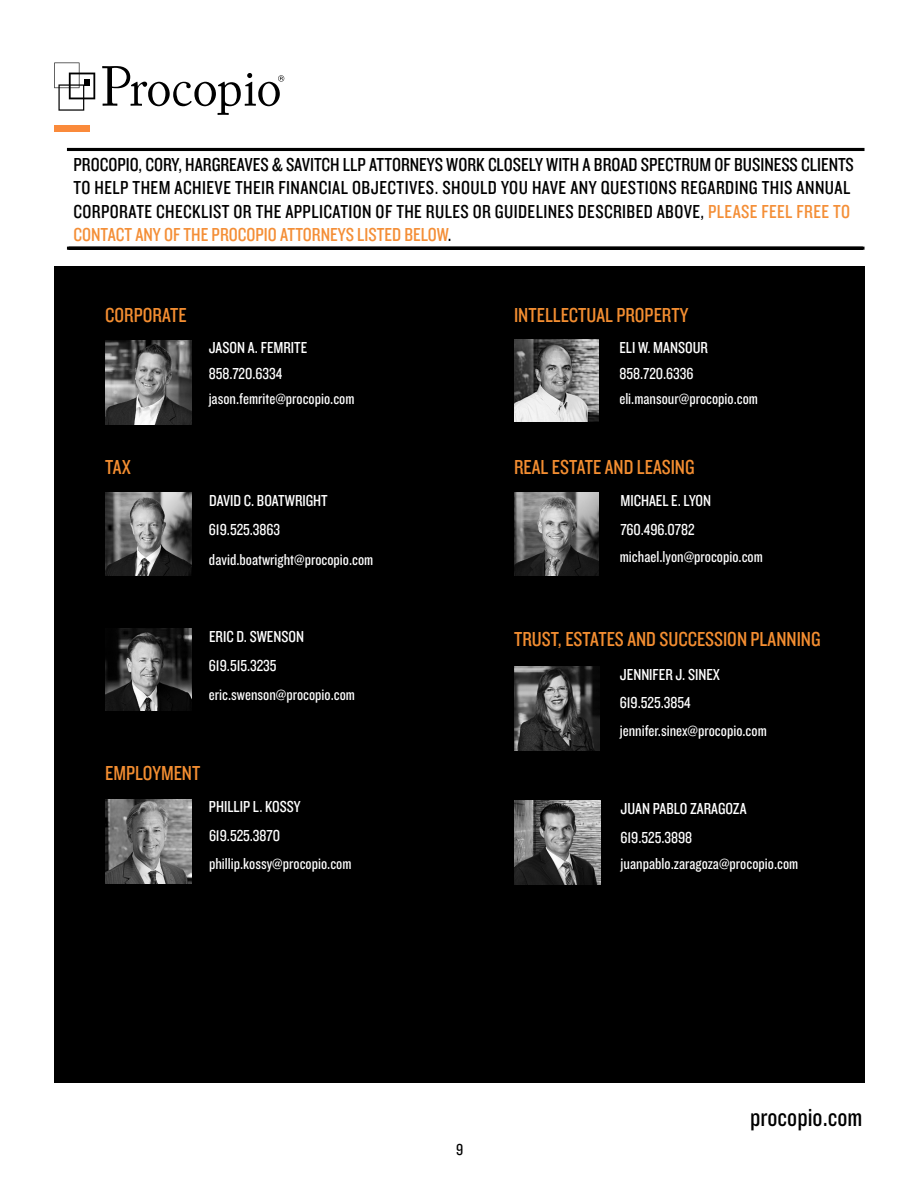
<style>
.page{position:relative;width:918px;height:1188px;background:#fff}
.page>*{position:absolute;margin:0;border:0;box-sizing:border-box;transform-origin:0 0}
.t1{font:27px "Knockout 29 Junior Ltweight";color:#000}
.t2{font:21px "Knockout 29 Junior Ltweight";color:#f48e31}
.t3{font:19.5px/23.4px "Knockout 29 Junior Ltweight";letter-spacing:.02em;color:#000}
.t4{font:16.5px/25.3px "Knockout 29 Junior Ltweight";color:#fff}
.t5{font:16.5px "Knockout 29 Junior Ltweight";color:#000}
.s1{color:#f48e36}
</style>
<div class="page">
<div style="left:54px;top:266px;width:811px;height:816px;background:#000"></div>
<img style="left:106px;top:493px;width:85px;height:82px">
<img style="left:105px;top:629px;width:86px;height:82px">
<img style="left:106px;top:340px;width:85px;height:84px">
<img style="left:105px;top:799px;width:86px;height:84px">
<img style="left:515px;top:339px;width:84px;height:83px">
<img style="left:514px;top:493px;width:85px;height:82px">
<div style="left:67px;top:247px;width:798px;height:3px;border:3px solid #000"></div>
<div style="left:67px;top:148px;width:798px;height:3px;border:3px solid #000"></div>
<img style="left:514px;top:666px;width:85px;height:84px">
<img style="left:515px;top:801px;width:86px;height:84px">
<div style="left:54px;top:125px;width:36px;height:7px;background:#fa8a3b"></div>
<svg style="left:54px;top:63px;width:41px;height:48px"></svg>
<svg style="left:102px;top:66px;width:182px;height:49px"></svg>
<p class="t3" style="left:74px;top:152px;width:782px">PROCOPIO, CORY, HARGREAVES &amp; SAVITCH LLP ATTORNEYS WORK CLOSELY WITH A BROAD SPECTRUM OF BUSINESS CLIENTS TO HELP THEM ACHIEVE THEIR FINANCIAL OBJECTIVES. SHOULD YOU HAVE ANY QUESTIONS REGARDING THIS ANNUAL CORPORATE CHECKLIST OR THE APPLICATION OF THE RULES OR GUIDELINES DESCRIBED ABOVE, <span class="s1">PLEASE FEEL FREE TO CONTACT ANY OF THE PROCOPIO ATTORNEYS LISTED BELOW</span>.</p>
<p class="t2" style="left:105px;top:301px;width:83px">CORPORATE</p>
<p class="t2" style="left:105px;top:454px;width:27px">TAX</p>
<p class="t4" style="left:209px;top:335px;width:147px">JASON A. FEMRITE<br>858.720.6334 jason.femrite@procopio.com</p>
<p class="t4" style="left:209px;top:488px;width:120px">DAVID C. BOATWRIGHT</p>
<p class="t4" style="left:209px;top:516px;width:73px">619.525.3863</p>
<p class="t4" style="left:209px;top:546px;width:166px">david.boatwright@procopio.com</p>
<p class="t4" style="left:209px;top:623px;width:96px">ERIC D. SWENSON</p>
<p class="t4" style="left:209px;top:652px;width:69px">619.515.3235</p>
<p class="t4" style="left:209px;top:682px;width:148px">eric.swenson@procopio.com</p>
<p class="t2" style="left:105px;top:759px;width:97px">EMPLOYMENT</p>
<p class="t4" style="left:209px;top:794px;width:93px">PHILLIP L. KOSSY</p>
<p class="t4" style="left:209px;top:822px;width:73px">619.525.3870</p>
<p class="t4" style="left:209px;top:850px;width:144px">phillip.kossy@procopio.com</p>
<p class="t2" style="left:514px;top:301px;width:176px">INTELLECTUAL PROPERTY</p>
<p class="t4" style="left:619px;top:335px;width:140px">ELI W. MANSOUR<br>858.720.6336 eli.mansour@procopio.com</p>
<p class="t2" style="left:514px;top:454px;width:182px">REAL ESTATE AND LEASING</p>
<p class="t4" style="left:620px;top:485px;width:92px;line-height:28.8px">MICHAEL E. LYON<br>760.496.0782</p>
<p class="t4" style="left:620px;top:543px;width:145px">michael.lyon@procopio.com</p>
<p class="t2" style="left:514px;top:625px;width:308px">TRUST, ESTATES AND SUCCESSION PLANNING</p>
<p class="t4" style="left:620px;top:661px;width:102px">JENNIFER J. SINEX</p>
<p class="t4" style="left:620px;top:689px;width:72px">619.525.3854</p>
<p class="t4" style="left:620px;top:717px;width:148px">jennifer.sinex@procopio.com</p>
<p class="t4" style="left:621px;top:795px;width:128px">JUAN PABLO ZARAGOZA</p>
<p class="t4" style="left:621px;top:824px;width:73px">619.525.3898</p>
<p class="t4" style="left:621px;top:850px;width:179px">juanpablo.zaragoza@procopio.com</p>
<p class="t5" style="left:456px;top:1139px;width:9px">9</p>
<h1 class="t1" style="left:750px;top:1100px;width:114px">procopio.com</h1>
</div>
